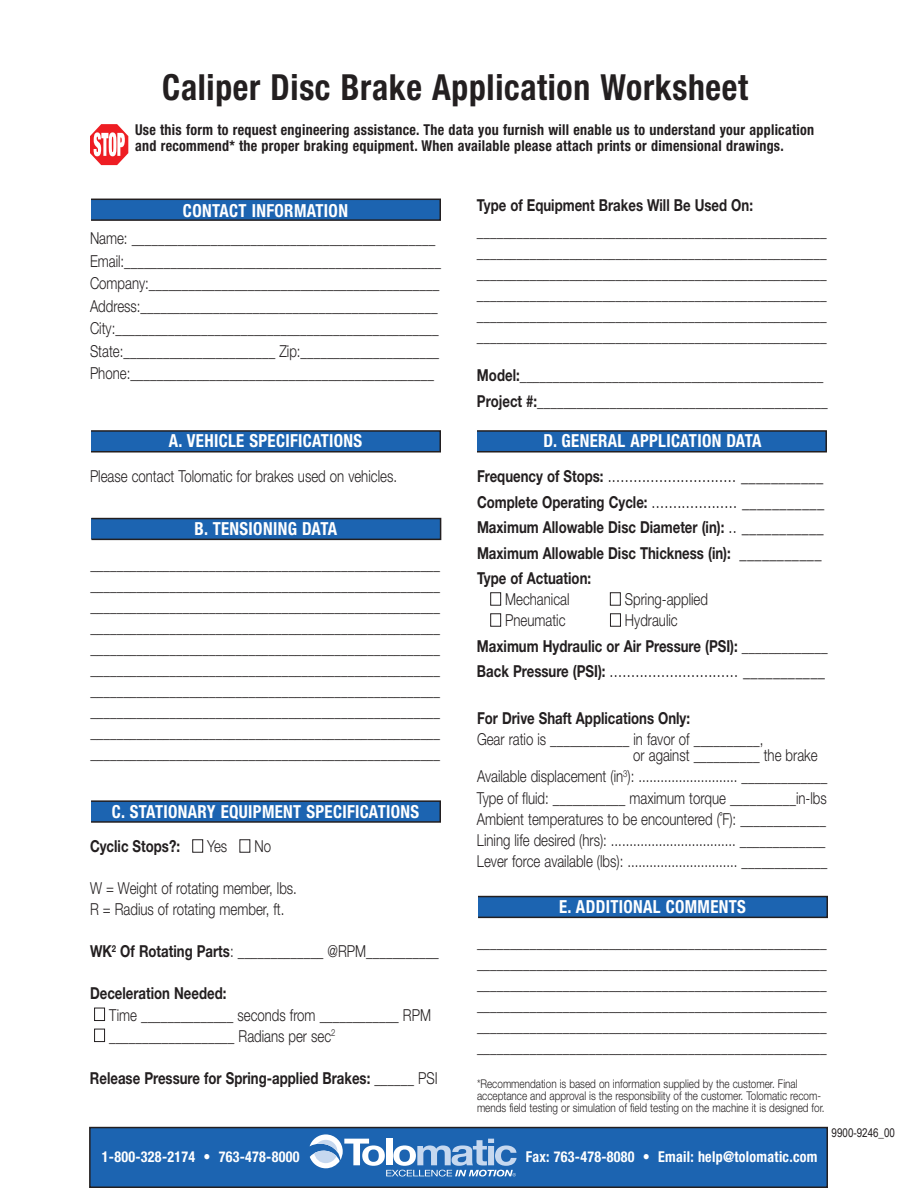
<style>
.page{position:relative;width:918px;height:1188px;background:#fff}
.page>*{position:absolute;margin:0;border:0;box-sizing:border-box;transform-origin:0 0}
.t1{font:700 condensed 36px "Helvetica Neue";letter-spacing:.02em;color:#231f20;scale:.94 1}
.t2{font:300 18px/34.5px "Helvetica Neue";color:#231f20;text-align:center;scale:.8 1}
.t3{font:700 condensed 18px "Helvetica Neue";letter-spacing:.02em;color:#fff;scale:.94 1}
.t4{font:300 16.5px/21px "Helvetica Neue";color:#231f20;scale:.8 1}
.t5{font:700 16.5px/25.5px "Helvetica Neue";color:#231f20;scale:.8 1}
.t6{font:700 condensed 15px/16.5px "Helvetica Neue";letter-spacing:.02em;color:#231f20;scale:.94 1}
.t7{font:700 condensed 15px "Helvetica Neue";letter-spacing:.02em;color:#fff;scale:.94 1}
.t8{font:300 12px/12px "Helvetica Neue";color:#231f20;scale:.83 1}
.t9{font:12px "Arial Narrow";color:#231f20}
.s1{font-weight:700}
.s2{font-weight:300}
.s3{font-weight:700;font-stretch:condensed;color:#fff}
.s4{font-weight:700;font-size:16.5px}
.s5{font-weight:300;font-size:18px}
</style>
<div class="page">
<div style="left:91px;top:199px;width:349px;height:21px;background:#1c64b1"></div>
<div style="left:90px;top:199px;width:351px;height:22px;border:2px solid #231f20"></div>
<svg style="left:90px;top:124px;width:38px;height:41px"></svg>
<div style="left:91px;top:431px;width:349px;height:21px;background:#1c64b1"></div>
<div style="left:90px;top:430px;width:351px;height:23px;border:2px solid #231f20"></div>
<div style="left:477px;top:431px;width:349px;height:21px;background:#1c64b1"></div>
<div style="left:476px;top:430px;width:351px;height:23px;border:2px solid #231f20"></div>
<div style="left:91px;top:519px;width:350px;height:20px;background:#1c64b1"></div>
<div style="left:91px;top:518px;width:350px;height:22px;border:2px solid #231f20"></div>
<div style="left:91px;top:801px;width:349px;height:21px;background:#1c64b1"></div>
<div style="left:90px;top:800px;width:351px;height:23px;border:2px solid #231f20"></div>
<div style="left:193px;top:840px;width:10px;height:12px;border:1px solid #231f20"></div>
<div style="left:94px;top:1008px;width:11px;height:13px;border:1px solid #231f20"></div>
<div style="left:94px;top:1029px;width:11px;height:13px;border:1px solid #231f20"></div>
<div style="left:490px;top:593px;width:11px;height:12px;border:1px solid #231f20"></div>
<div style="left:610px;top:593px;width:11px;height:12px;border:1px solid #231f20"></div>
<div style="left:490px;top:614px;width:11px;height:12px;border:1px solid #231f20"></div>
<div style="left:610px;top:614px;width:11px;height:12px;border:1px solid #231f20"></div>
<div style="left:478px;top:897px;width:349px;height:20px;background:#1c64b1"></div>
<div style="left:477px;top:896px;width:351px;height:22px;border:2px solid #231f20"></div>
<div style="left:90px;top:1128px;width:737px;height:59px;background:#1c64b1"></div>
<div style="left:89px;top:1127px;width:739px;height:61px;border:2px solid #231f20"></div>
<svg style="left:310px;top:1134px;width:207px;height:43px"></svg>
<h1 class="t1" style="left:162px;top:65px;width:625px">Caliper Disc Brake Application Worksheet</h1>
<p class="t6" style="left:135px;top:121px;width:724px">Use this form to request engineering assistance. The data you furnish will enable us to understand your application and recommend* the proper braking equipment. When available please attach prints or dimensional drawings.</p>
<p class="t3" style="left:183px;top:200px;width:177px">CONTACT INFORMATION</p>
<p class="t4" style="left:90px;top:227px;width:440px;line-height:22.5px">Name: ______________________________________________ Email:________________________________________________ Company:____________________________________________ Address:_____________________________________________ City:_________________________________________________ State:_______________________ Zip:_____________________ Phone:______________________________________________</p>
<p class="t3" style="left:169px;top:430px;width:207px">A. VEHICLE SPECIFICATIONS</p>
<p class="t4" style="left:90px;top:465px;width:385px">Please contact Tolomatic for brakes used on vehicles.</p>
<p class="t3" style="left:194px;top:518px;width:153px">B. TENSIONING DATA</p>
<p class="t4" style="left:90px;top:553px;width:439px;text-align:justify">_____________________________________________________ _____________________________________________________ _____________________________________________________ _____________________________________________________ _____________________________________________________ _____________________________________________________ _____________________________________________________ _____________________________________________________ _____________________________________________________ _____________________________________________________</p>
<p class="t3" style="left:112px;top:800px;width:329px">C. STATIONARY EQUIPMENT SPECIFICATIONS</p>
<p class="t5" style="left:90px;top:833px;width:114px">Cyclic Stops?:</p>
<p class="t4" style="left:207px;top:836px;width:27px">Yes</p>
<p class="t4" style="left:254px;top:836px;width:22px">No</p>
<p class="t4" style="left:90px;top:878px;width:260px">W = Weight of rotating member, lbs.<br>R = Radius of rotating member, ft.</p>
<p class="t4" style="left:90px;top:941px;width:438px"><span class="s1">WK</span><sup>2</sup> <span class="s1">Of Rotating Parts</span>: _____________ @RPM___________</p>
<p class="t5" style="left:90px;top:980px;width:172px">Deceleration Needed:</p>
<p class="t4" style="left:109px;top:1004px;width:404px">Time ______________ seconds from ____________ RPM ___________________ Radians per sec<sup>2</sup></p>
<p class="t5" style="left:90px;top:1065px;width:436px">Release Pressure for Spring-applied Brakes: <span class="s2">______ PSI</span></p>
<p class="t5" style="left:477px;top:192px;width:439px">Type of Equipment Brakes Will Be Used On: _____________________________________________________</p>
<p class="t5" style="left:477px;top:241px;width:439px;line-height:21px;text-align:justify">_____________________________________________________ _____________________________________________________ _____________________________________________________ _____________________________________________________ _____________________________________________________</p>
<p class="t5" style="left:477px;top:362px;width:440px">Model:______________________________________________<br>Project #:____________________________________________</p>
<p class="t2" style="left:477px;top:423px;width:434px"><span class="s3">D. GENERAL APPLICATION DATA<br></span><span class="s4">Frequency of Stops:</span> .............................. ___________</p>
<p class="t2" style="left:477px;top:484px;width:436px"><span class="s4">Complete Operating Cycle:</span> .................... ___________</p>
<p class="t5" style="left:477px;top:514px;width:435px">Maximum Allowable Disc Diameter (in): <span class="s5">.. ___________<br></span>Maximum Allowable Disc Thickness (in): <span class="s5">___________<br></span>Type of Actuation:</p>
<p class="t4" style="left:505px;top:588px;width:82px">Mechanical</p>
<p class="t4" style="left:625px;top:588px;width:105px">Spring-applied</p>
<p class="t4" style="left:505px;top:610px;width:77px">Pneumatic</p>
<p class="t4" style="left:625px;top:610px;width:68px">Hydraulic</p>
<p class="t5" style="left:477px;top:633px;width:440px">Maximum Hydraulic or Air Pressure (PSI): _____________</p>
<p class="t2" style="left:477px;top:653px;width:437px"><span class="s4">Back Pressure (PSI):</span> .............................. ___________</p>
<p class="t5" style="left:477px;top:705px;width:268px">For Drive Shaft Applications Only:</p>
<p class="t4" style="left:633px;top:730px;width:232px;line-height:16.5px;text-indent:-156px">Gear ratio is ____________ in favor of __________,<br>or against __________ the brake</p>
<p class="t4" style="left:477px;top:766px;width:439px;text-align:justify">Available displacement (in<sup>3</sup>): ........................... _____________ Type of fluid: ___________ maximum torque __________in-lbs Ambient temperatures to be encountered (˚F): _____________ Lining life desired (hrs): .................................. _____________ Lever force available (lbs): .............................. _____________</p>
<p class="t3" style="left:559px;top:896px;width:200px">E. ADDITIONAL COMMENTS</p>
<p class="t4" style="left:477px;top:931px;width:439px;text-align:justify">_____________________________________________________ _____________________________________________________ _____________________________________________________ _____________________________________________________ _____________________________________________________ _____________________________________________________</p>
<p class="t8" style="left:477px;top:1077px;width:420px">*Recommendation is based on information supplied by the customer. Final acceptance and approval is the responsibility of the customer. Tolomatic recom&shy;mends field testing or simulation of field testing on the machine it is designed for.</p>
<p class="t9" style="left:832px;top:1124px;width:65px">9900-9246_00</p>
<p class="t7" style="left:102px;top:1147px;width:212px">1-800-328-2174 • 763-478-8000</p>
<p class="t7" style="left:526px;top:1147px;width:312px">Fax: 763-478-8080 • Email: help@tolomatic.com</p>
</div>
